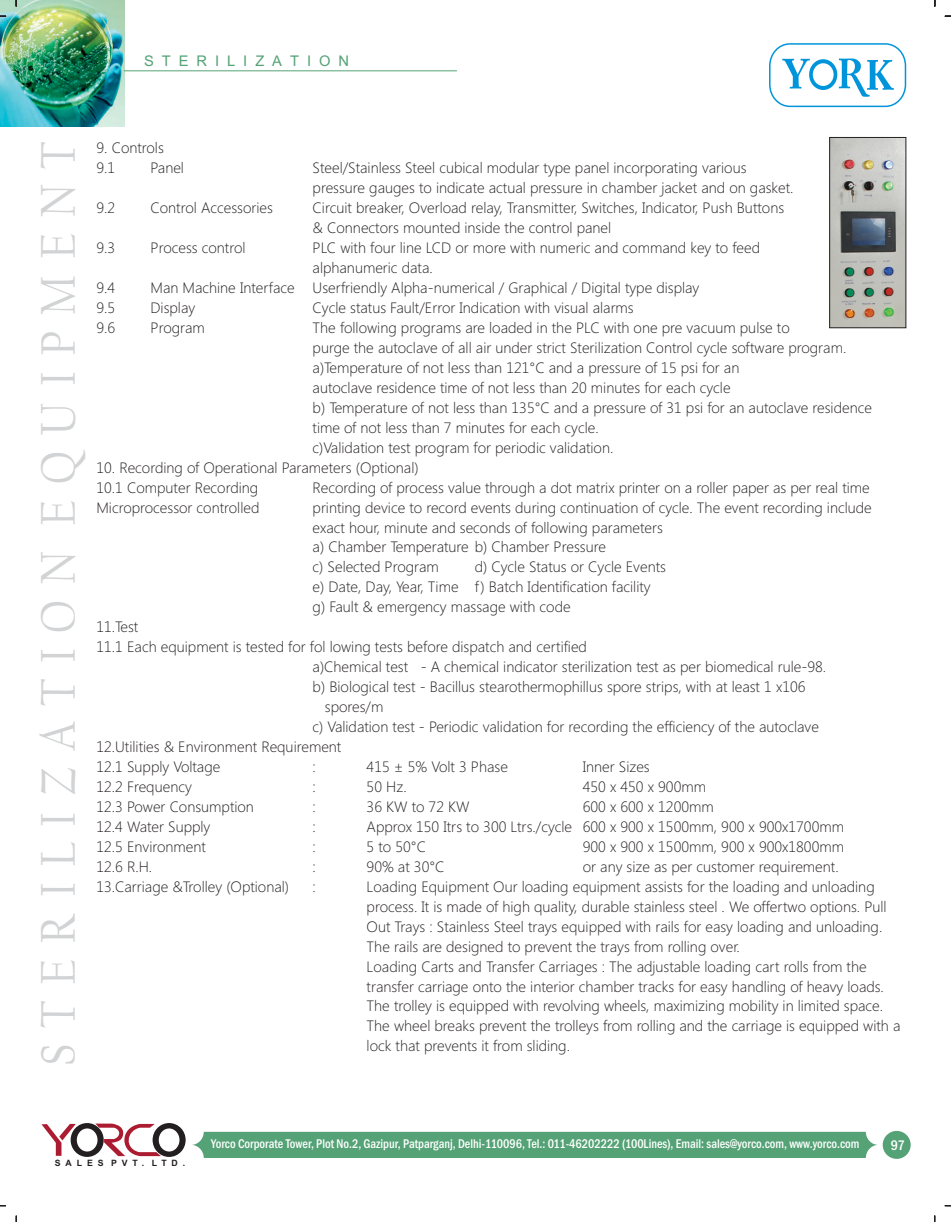
<style>
.page{position:relative;width:951px;height:1222px;background:#fff}
.page>*{position:absolute;margin:0;border:0;box-sizing:border-box;transform-origin:0 0}
.t1{font:50.55px "Californian FB";letter-spacing:.34em;color:#d1d3d4;scale:.9 1}
.t2{font:22.5px "Browallia UPC";letter-spacing:.355em;color:#54a275}
.t3{font:300 15px/20px "Segoe UI";color:#231f20}
.t4{font:500 condensed 14.4px "Franklin Gothic";color:#fff}
.t5{font:500 condensed 13.05px "Franklin Gothic";color:#fff;scale:.94 1}
.t6{font:700 8.7px "Arial";letter-spacing:.565em;color:#231f20}
</style>
<div class="page">
<div style="left:191px;top:1132px;width:687px;height:26px;background:#54a275;border-radius:13px"></div>
<div style="left:882px;top:1131px;width:28px;height:28px;background:#54a275;border-radius:50%"></div>
<img style="left:0;top:0;width:125px;height:126px">
<hr style="left:124px;top:70px;width:333px;height:1px;background:#54a275">
<img style="left:831px;top:139px;width:73px;height:187px">
<div style="left:829px;top:137px;width:77px;height:191px;border:1px solid #231f20"></div>
<svg style="left:42px;top:1124px;width:34px;height:32px"></svg>
<div style="left:71px;top:1123px;width:32px;height:34px;border:6px solid #231f20;border-radius:50%"></div>
<svg style="left:95px;top:1123px;width:66px;height:33px"></svg>
<div style="left:153px;top:1123px;width:32px;height:34px;border:6px solid #231f20;border-radius:50%"></div>
<div style="left:769px;top:43px;width:137px;height:64px;border:2px solid #0095da;border-radius:21px"></div>
<svg style="left:782px;top:59px;width:111px;height:38px"></svg>
<h2 class="t2" style="left:144px;top:47px;width:206px">STERILIZATION</h2>
<h1 class="t1" style="left:37px;top:1066px;width:1029px;rotate:-90deg">STERILIZATION EQUIPMENT</h1>
<p class="t3" style="left:96px;top:139px;width:69px">9. Controls<br>9.1</p>
<p class="t3" style="left:150px;top:159px;width:35px">Panel</p>
<p class="t3" style="left:312px;top:159px;width:482px">Steel/Stainless Steel cubical modular type panel incorporating various pressure gauges to indicate actual pressure in chamber jacket and on gasket.</p>
<p class="t3" style="left:96px;top:199px;width:20px">9.2</p>
<p class="t3" style="left:150px;top:199px;width:124px">Control Accessories</p>
<p class="t3" style="left:312px;top:199px;width:473px">Circuit breaker, Overload relay, Transmitter, Switches, Indicator, Push Buttons &amp; Connectors mounted inside the control panel</p>
<p class="t3" style="left:96px;top:239px;width:20px">9.3</p>
<p class="t3" style="left:150px;top:239px;width:96px">Process control</p>
<p class="t3" style="left:312px;top:239px;width:449px">PLC with four line LCD or more with numeric and command key to feed alphanumeric data.</p>
<p class="t3" style="left:96px;top:279px;width:20px">9.4</p>
<p class="t3" style="left:150px;top:279px;width:550px">Man Machine Interface Userfriendly Alpha-numerical / Graphical / Digital type display</p>
<p class="t3" style="left:96px;top:299px;width:20px">9.5</p>
<p class="t3" style="left:150px;top:299px;width:46px">Display</p>
<p class="t3" style="left:312px;top:299px;width:322px">Cycle status Fault/Error Indication with visual alarms</p>
<p class="t3" style="left:96px;top:319px;width:20px">9.6</p>
<p class="t3" style="left:150px;top:319px;width:56px">Program</p>
<p class="t3" style="left:312px;top:319px;width:560px">The following programs are loaded in the PLC with one pre vacuum pulse to<br>purge the autoclave of all air under strict Sterilization Control cycle software program. a)Temperature of not less than 121°C and a pressure of 15 psi for an<br>autoclave residence time of not less than 20 minutes for each cycle<br>b) Temperature of not less than 135°C and a pressure of 31 psi for an autoclave residence time of not less than 7 minutes for each cycle.<br>c)Validation test program for periodic validation.</p>
<p class="t3" style="left:96px;top:459px;width:324px">10. Recording of Operational Parameters (Optional)<br>10.1 Computer Recording</p>
<p class="t3" style="left:312px;top:479px;width:558px">Recording of process value through a dot matrix printer on a roller paper as per real time</p>
<p class="t3" style="left:96px;top:499px;width:164px">Microprocessor controlled</p>
<p class="t3" style="left:312px;top:499px;width:560px">printing device to record events during continuation of cycle. The event recording include exact hour, minute and seconds of following parameters<br>a) Chamber Temperature b) Chamber Pressure<br>c) Selected Program</p>
<p class="t3" style="left:312px;top:558px;width:355px;text-indent:162px">d) Cycle Status or Cycle Events e) Date, Day, Year, Time f) Batch Identification facility g) Fault &amp; emergency massage with code</p>
<p class="t3" style="left:96px;top:618px;width:43px">11.Test</p>
<p class="t3" style="left:96px;top:638px;width:492px">11.1 Each equipment is tested for fol lowing tests before dispatch and certified</p>
<p class="t3" style="left:312px;top:658px;width:515px">a)Chemical test - A chemical indicator sterilization test as per biomedical rule-98.</p>
<p class="t3" style="left:312px;top:678px;width:494px">b) Biological test - Bacillus stearothermophillus spore strips, with at least 1 x106</p>
<p class="t3" style="left:325px;top:698px;width:60px">spores/m</p>
<p class="t3" style="left:312px;top:718px;width:508px">c) Validation test - Periodic validation for recording the efficiency of the autoclave</p>
<p class="t3" style="left:96px;top:738px;width:246px">12.Utilities &amp; Environment Requirement</p>
<p class="t3" style="left:96px;top:758px;width:125px">12.1 Supply Voltage</p>
<p class="t3" style="left:312px;top:758px;width:5px">:</p>
<p class="t3" style="left:366px;top:758px;width:143px">415 ± 5% Volt 3 Phase</p>
<p class="t3" style="left:582px;top:758px;width:68px">Inner Sizes</p>
<p class="t3" style="left:96px;top:778px;width:97px">12.2 Frequency</p>
<p class="t3" style="left:312px;top:778px;width:5px">:</p>
<p class="t3" style="left:366px;top:778px;width:42px">50 Hz.</p>
<p class="t3" style="left:582px;top:778px;width:125px">450 x 450 x 900mm</p>
<p class="t3" style="left:96px;top:798px;width:159px">12.3 Power Consumption</p>
<p class="t3" style="left:312px;top:798px;width:5px">:</p>
<p class="t3" style="left:366px;top:798px;width:104px">36 KW to 72 KW</p>
<p class="t3" style="left:582px;top:798px;width:132px">600 x 600 x 1200mm</p>
<p class="t3" style="left:96px;top:818px;width:115px">12.4 Water Supply</p>
<p class="t3" style="left:312px;top:818px;width:5px">:</p>
<p class="t3" style="left:366px;top:818px;width:479px">Approx 150 Itrs to 300 Ltrs./cycle 600 x 900 x 1500mm, 900 x 900x1700mm</p>
<p class="t3" style="left:96px;top:838px;width:111px">12.5 Environment</p>
<p class="t3" style="left:312px;top:838px;width:5px">:</p>
<p class="t3" style="left:366px;top:838px;width:61px">5 to 50°C</p>
<p class="t3" style="left:582px;top:838px;width:263px">900 x 900 x 1500mm, 900 x 900x1800mm</p>
<p class="t3" style="left:96px;top:858px;width:57px">12.6 R.H.</p>
<p class="t3" style="left:312px;top:858px;width:5px">:</p>
<p class="t3" style="left:366px;top:858px;width:79px">90% at 30°C</p>
<p class="t3" style="left:582px;top:858px;width:257px">or any size as per customer requirement.</p>
<p class="t3" style="left:96px;top:878px;width:194px">13.Carriage &amp;Trolley (Optional)</p>
<p class="t3" style="left:312px;top:878px;width:5px">:</p>
<p class="t3" style="left:366px;top:878px;width:535px">Loading Equipment Our loading equipment assists for the loading and unloading process. It is made of high quality, durable stainless steel . We offertwo options. Pull Out Trays : Stainless Steel trays equipped with rails for easy loading and unloading.<br>The rails are designed to prevent the trays from rolling over.<br>Loading Carts and Transfer Carriages : The adjustable loading cart rolls from the transfer carriage onto the interior chamber tracks for easy handling of heavy loads.<br>The trolley is equipped with revolving wheels, maximizing mobility in limited space.<br>The wheel breaks prevent the trolleys from rolling and the carriage is equipped with a lock that prevents it from sliding.</p>
<p class="t6" style="left:55px;top:1159px;width:132px">SALES PVT. LTD.</p>
<p class="t5" style="left:211px;top:1139px;width:691px">Yorco Corporate Tower, Plot No.2, Gazipur, Patparganj, Delhi-110096, Tel.: 011-46202222 (100Lines), Email: sales@yorco.com, www.yorco.com</p>
<p class="t4" style="left:890px;top:1139px;width:16px">97</p>
</div>
